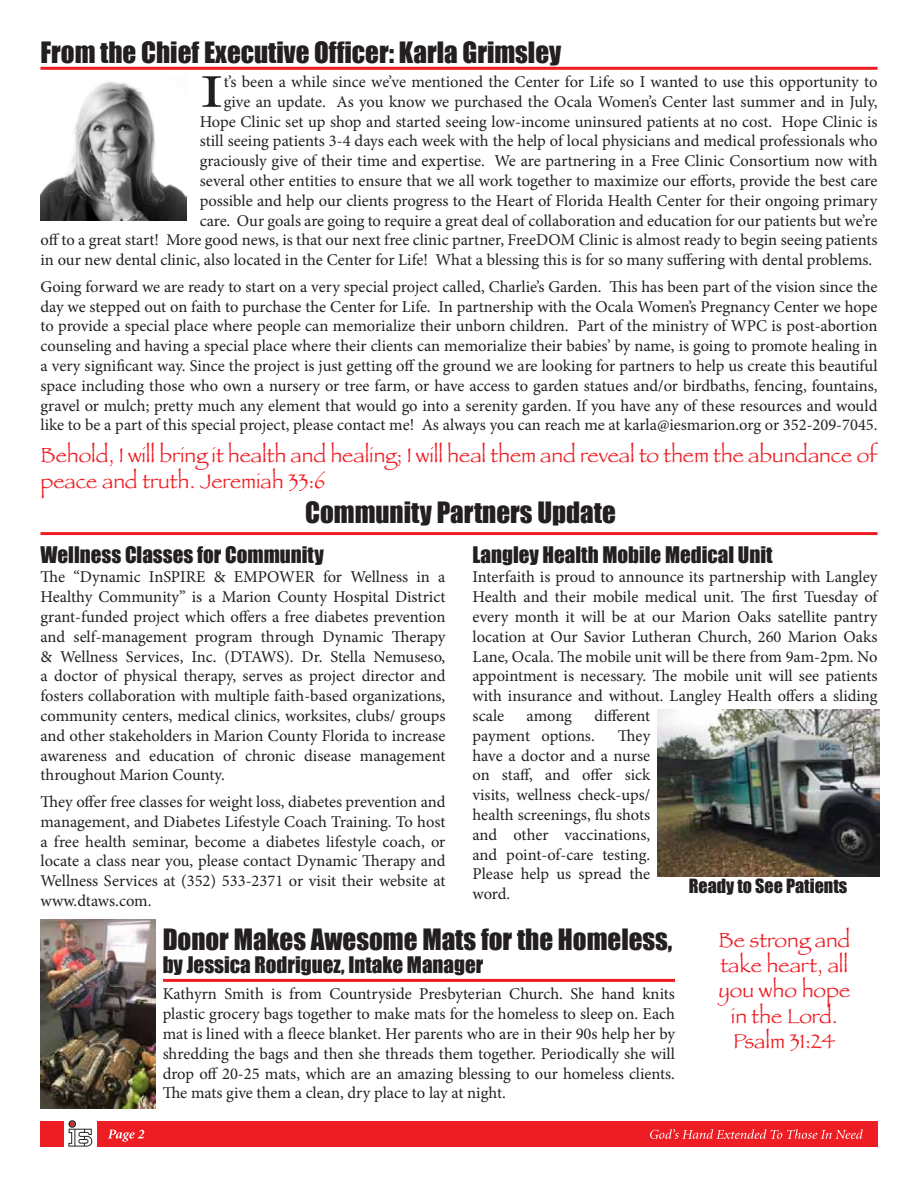
<style>
.page{position:relative;width:918px;height:1188px;background:#fff}
.page>*{position:absolute;margin:0;border:0;box-sizing:border-box;transform-origin:0 0}
.t1{font:46.95px "Minion Pro";color:#231f20;scale:1.5 1}
.t2{font:27px "Impact";color:#231f20}
.t3{font:21px/25.2px "Papyrus Plain";color:#ee1d23}
.t4{font:21px "Impact";color:#231f20}
.t5{font:18px "Impact";color:#231f20}
.t6{font:16.5px/19.8px "Minion Pro";color:#231f20;text-align:justify}
</style>
<div class="page">
<svg style="left:68px;top:1120px;width:24px;height:27px"></svg>
<div style="left:97px;top:1121px;width:780px;height:26px;background:#ee1d23"></div>
<div style="left:40px;top:1121px;width:24px;height:26px;background:#ee1d23"></div>
<svg style="left:108px;top:1130px;width:36px;height:12px"></svg>
<svg style="left:650px;top:1129px;width:213px;height:10px"></svg>
<hr style="left:40px;top:67px;width:837px;height:3px;background:#ee1d23">
<hr style="left:40px;top:532px;width:838px;height:3px;background:#ee1d23">
<img style="left:40px;top:82px;width:146px;height:139px">
<hr style="left:163px;top:979px;width:512px;height:3px;background:#ee1d23">
<img style="left:657px;top:710px;width:222px;height:166px">
<img style="left:40px;top:919px;width:116px;height:189px">
<h2 class="t2" style="left:40px;top:31px;width:522px">From the Chief Executive Officer: Karla Grimsley</h2>
<h1 class="t1" style="left:200px;top:60px;width:18px">I</h1>
<p class="t6" style="left:224px;top:72px;width:655px">t’s been a while since we’ve mentioned the Center for Life so I wanted to use this opportunity to</p>
<p class="t6" style="left:224px;top:92px;width:655px">give an update. As you know we purchased the Ocala Women’s Center last summer and in July,</p>
<p class="t6" style="left:200px;top:112px;width:679px">Hope Clinic set up shop and started seeing low-income uninsured patients at no cost. Hope Clinic is</p>
<p class="t6" style="left:200px;top:131px;width:679px">still seeing patients 3-4 days each week with the help of local physicians and medical professionals who</p>
<p class="t6" style="left:200px;top:151px;width:679px">graciously give of their time and expertise. We are partnering in a Free Clinic Consortium now with</p>
<p class="t6" style="left:200px;top:171px;width:679px">several other entities to ensure that we all work together to maximize our efforts, provide the best care</p>
<p class="t6" style="left:200px;top:191px;width:679px">possible and help our clients progress to the Heart of Florida Health Center for their ongoing primary</p>
<p class="t6" style="left:200px;top:211px;width:679px">care. Our goals are going to require a great deal of collaboration and education for our patients but we’re</p>
<p class="t6" style="left:41px;top:230px;width:839px">off to a great start! More good news, is that our next free clinic partner, FreeDOM Clinic is almost ready to begin seeing patients</p>
<p class="t6" style="left:41px;top:250px;width:833px">in our new dental clinic, also located in the Center for Life! What a blessing this is for so many suffering with dental problems.</p>
<p class="t6" style="left:41px;top:277px;width:839px">Going forward we are ready to start on a very special project called, Charlie’s Garden. This has been part of the vision since the day we stepped out on faith to purchase the Center for Life. In partnership with the Ocala Women’s Pregnancy Center we hope to provide a special place where people can memorialize their unborn children. Part of the ministry of WPC is post-abortion counseling and having a special place where their clients can memorialize their babies’ by name, is going to promote healing in a very significant way. Since the project is just getting off the ground we are looking for partners to help us create this beautiful space including those who own a nursery or tree farm, or have access to garden statues and/or birdbaths, fencing, fountains, gravel or mulch; pretty much any element that would go into a serenity garden. If you have any of these resources and would like to be a part of this special project, please contact me! As always you can reach me at karla@iesmarion.org or 352-209-7045.</p>
<p class="t3" style="left:40px;top:442px;width:839px">Behold, I will bring it health and healing; I will heal them and reveal to them the abundance of peace and truth. Jeremiah 33:6</p>
<h2 class="t2" style="left:305px;top:491px;width:312px">Community Partners Update</h2>
<p class="t4" style="left:40px;top:538px;width:285px">Wellness Classes for Community</p>
<p class="t6" style="left:40px;top:567px;width:406px">The “Dynamic InSPIRE &amp; EMPOWER for Wellness in a Healthy Community” is a Marion County Hospital District grant-funded project which offers a free diabetes prevention and self-management program through Dynamic Therapy &amp; Wellness Services, Inc. (DTAWS). Dr. Stella Nemuseso, a doctor of physical therapy, serves as project director and fosters collaboration with multiple faith-based organizations, community centers, medical clinics, worksites, clubs/ groups and other stakeholders in Marion County Florida to increase awareness and education of chronic disease management throughout Marion County.</p>
<p class="t6" style="left:40px;top:792px;width:406px">They offer free classes for weight loss, diabetes prevention and management, and Diabetes Lifestyle Coach Training. To host a free health seminar, become a diabetes lifestyle coach, or locate a class near you, please contact Dynamic Therapy and Wellness Services at (352) 533-2371 or visit their website at www.dtaws.com.</p>
<h2 class="t2" style="left:163px;top:919px;width:511px">Donor Makes Awesome Mats for the Homeless,</h2>
<p class="t4" style="left:163px;top:948px;width:322px">by Jessica Rodriguez, Intake Manager</p>
<p class="t6" style="left:163px;top:984px;width:514px">Kathyrn Smith is from Countryside Presbyterian Church. She hand knits plastic grocery bags together to make mats for the homeless to sleep on. Each mat is lined with a fleece blanket. Her parents who are in their 90s help her by shredding the bags and then she threads them together. Periodically she will drop off 20-25 mats, which are an amazing blessing to our homeless clients.<br>The mats give them a clean, dry place to lay at night.</p>
<p class="t4" style="left:473px;top:538px;width:302px">Langley Health Mobile Medical Unit</p>
<p class="t6" style="left:473px;top:567px;width:406px">Interfaith is proud to announce its partnership with Langley Health and their mobile medical unit. The first Tuesday of every month it will be at our Marion Oaks satellite pantry location at Our Savior Lutheran Church, 260 Marion Oaks Lane, Ocala. The mobile unit will be there from 9am-2pm. No appointment is necessary. The mobile unit will see patients with insurance and without. Langley Health offers a sliding scale</p>
<p class="t6" style="left:473px;top:706px;width:179px;text-indent:122px">different payment options.</p>
<p class="t6" style="left:527px;top:706px;width:47px">among</p>
<p class="t6" style="left:473px;top:726px;width:179px;text-indent:145px">They have a doctor and a nurse on staff, and offer sick visits, wellness check-ups/ health screenings, flu shots and other vaccinations, and point-of-care testing.<br>Please help us spread the word.</p>
<p class="t5" style="left:689px;top:872px;width:160px">Ready to See Patients</p>
<p class="t3" style="left:718px;top:927px;width:133px;text-align:center">Be strong and take heart, all you who hope in the Lord.<br>Psalm 31:24</p>
</div>
